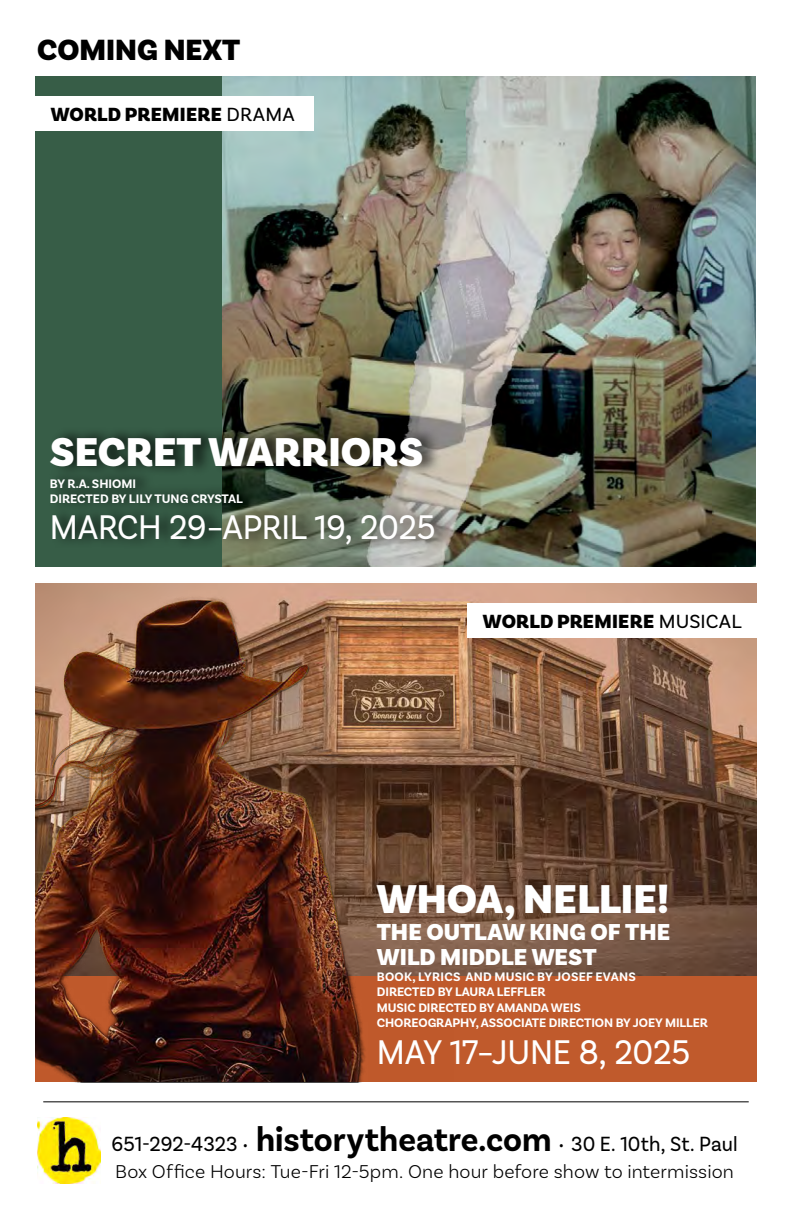
<style>
.page{position:relative;width:792px;height:1224px;background:#fff}
.page>*{position:absolute;margin:0;border:0;box-sizing:border-box;transform-origin:0 0}
.t1{font:900 42.2px "Basic Sans";color:#fff}
.t2{font:36px "Basic Sans";letter-spacing:-.01em;color:#fff;scale:.93 1}
.t3{font:900 30.8px "Basic Sans";color:#000}
.t4{font:900 24.2px/25.6px "Basic Sans";letter-spacing:.005em;color:#fff}
.t5{font:21.6px "Basic Sans";letter-spacing:.005em;color:#000;scale:.94 1}
.t6{font:900 20px "Basic Sans";letter-spacing:.015em;color:#000}
.t7{font:300 19.6px "Basic Sans";letter-spacing:.005em;color:#000}
.t8{font:700 13px/15.6px "Basic Sans";letter-spacing:-.005em;color:#fff}
.s1{font-weight:400}
.s2{font-weight:300;font-size:18.4px}
.s3{font-weight:700;font-size:35.2px}
.s4{font-size:21.2px}
</style>
<div class="page">
<img style="left:37px;top:1117px;width:64px;height:66px">
<div style="left:35px;top:77px;width:706px;height:499px;background:#375d47"></div>
<img style="left:223px;top:77px;width:533px;height:490px">
<div style="left:19px;top:567px;width:754px;height:17px;background:#fff"></div>
<div style="left:49px;top:427px;width:404px;height:128px;background:#000;opacity:.75"></div>
<div style="left:35px;top:584px;width:722px;height:497px;background:#c05a2c"></div>
<img style="left:453px;top:584px;width:304px;height:391px">
<img style="left:35px;top:583px;width:418px;height:498px">
<hr style="left:43px;top:1101px;width:706px;height:1px;background:#000">
<div style="left:31px;top:96px;width:283px;height:35px;background:#fff"></div>
<div style="left:467px;top:603px;width:290px;height:35px;background:#fff"></div>
<h3 class="t3" style="left:37px;top:31px;width:205px">COMING NEXT</h3>
<h3 class="t6" style="left:51px;top:102px;width:245px">WORLD PREMIERE <span class="s1">DRAMA</span></h3>
<h1 class="t1" style="left:50px;top:427px;width:375px">SECRET WARRIORS</h1>
<p class="t8" style="left:50px;top:476px;width:195px">BY R.A. SHIOMI<br>DIRECTED BY LILY TUNG CRYSTAL</p>
<h2 class="t2" style="left:50px;top:506px;width:416px">MARCH 29–APRIL 19, 2025</h2>
<h3 class="t6" style="left:483px;top:609px;width:260px">WORLD PREMIERE <span class="s1">MUSICAL</span></h3>
<h1 class="t1" style="left:377px;top:873px;width:294px">WHOA, NELLIE!</h1>
<h3 class="t4" style="left:377px;top:920px;width:295px">THE OUTLAW KING OF THE<br>WILD MIDDLE WEST</h3>
<p class="t8" style="left:377px;top:969px;width:333px">BOOK, LYRICS AND MUSIC BY JOSEF EVANS<br>DIRECTED BY LAURA LEFFLER<br>MUSIC DIRECTED BY AMANDA WEIS<br>CHOREOGRAPHY, ASSOCIATE DIRECTION BY JOEY MILLER</p>
<h2 class="t2" style="left:377px;top:1030px;width:339px">MAY 17–JUNE 8, 2025</h2>
<h3 class="t5" style="left:111px;top:1131px;width:668px">651-292-4323 <span class="s2">•</span> <span class="s3">historytheatre.com</span> <span class="s2">•</span> 30 E. 10th, St. Pau<span class="s4">l</span></h3>
<h3 class="t7" style="left:115px;top:1160px;width:620px">Box Office Hours: Tue-Fri 12-5pm. One hour before show to intermission</h3>
</div>
